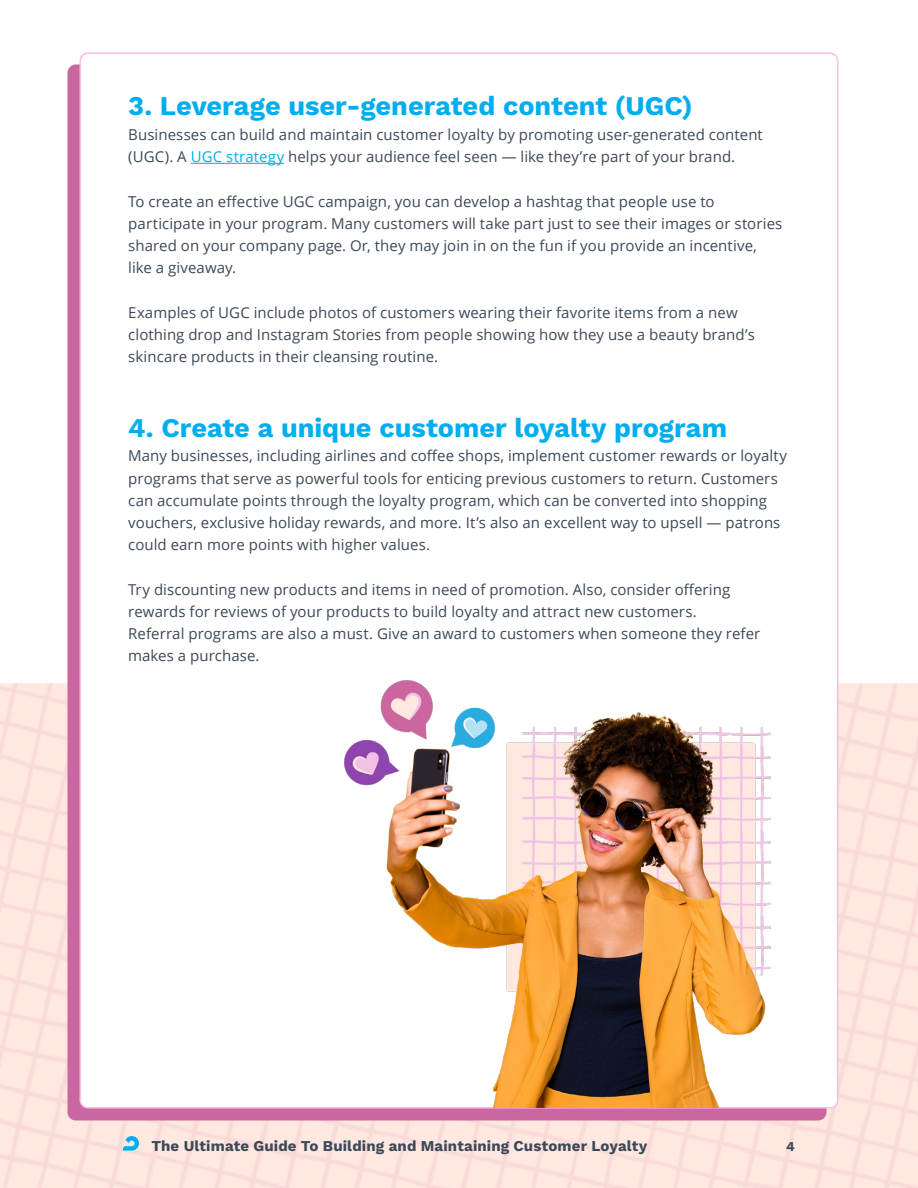
<style>
.page{position:relative;width:918px;height:1188px;background:#fff}
.page>*{position:absolute;margin:0;border:0;box-sizing:border-box;transform-origin:0 0}
.t1{font:700 27px "Work Sans";color:#00aeef}
.t2{font:15px/22.2px "Open Sans";letter-spacing:.005em;color:#3c4858}
.t3{font:700 15px "Work Sans";letter-spacing:.01em;color:#3c4858}
.t4{font:700 13.5px "Work Sans";color:#3c4858}
.s1{color:#00aeef}
</style>
<div class="page">
<img style="left:0;top:682px;width:918px;height:506px">
<div style="left:68px;top:65px;width:758px;height:1055px;background:#cc66a0;border-radius:8px"></div>
<div style="left:80px;top:53px;width:758px;height:1055px;background:#fff;border-radius:8px"></div>
<svg style="left:123px;top:1136px;width:16px;height:15px"></svg>
<hr style="left:191px;top:163px;width:93px;height:1px;background:#00aeef">
<img style="left:345px;top:680px;width:425px;height:427px">
<h1 class="t1" style="left:128px;top:90px;width:566px">3. Leverage user-generated content (UGC)</h1>
<p class="t2" style="left:128px;top:123px;width:636px">Businesses can build and maintain customer loyalty by promoting user-generated content (UGC). A <span class="s1">UGC strategy</span> helps your audience feel seen — like they’re part of your brand.</p>
<p class="t2" style="left:128px;top:190px;width:656px">To create an effective UGC campaign, you can develop a hashtag that people use to participate in your program. Many customers will take part just to see their images or stories shared on your company page. Or, they may join in on the fun if you provide an incentive, like a giveaway.</p>
<p class="t2" style="left:128px;top:301px;width:628px">Examples of UGC include photos of customers wearing their favorite items from a new clothing drop and Instagram Stories from people showing how they use a beauty brand’s skincare products in their cleansing routine.</p>
<h1 class="t1" style="left:128px;top:412px;width:600px">4. Create a unique customer loyalty program</h1>
<p class="t2" style="left:128px;top:445px;width:660px">Many businesses, including airlines and coffee shops, implement customer rewards or loyalty programs that serve as powerful tools for enticing previous customers to return. Customers can accumulate points through the loyalty program, which can be converted into shopping vouchers, exclusive holiday rewards, and more. It’s also an excellent way to upsell — patrons could earn more points with higher values.</p>
<p class="t2" style="left:128px;top:578px;width:634px">Try discounting new products and items in need of promotion. Also, consider offering rewards for reviews of your products to build loyalty and attract new customers.<br>Referral programs are also a must. Give an award to customers when someone they refer makes a purchase.</p>
<p class="t3" style="left:151px;top:1137px;width:498px">The Ultimate Guide To Building and Maintaining Customer Loyalty</p>
<p class="t4" style="left:786px;top:1138px;width:10px">4</p>
</div>
